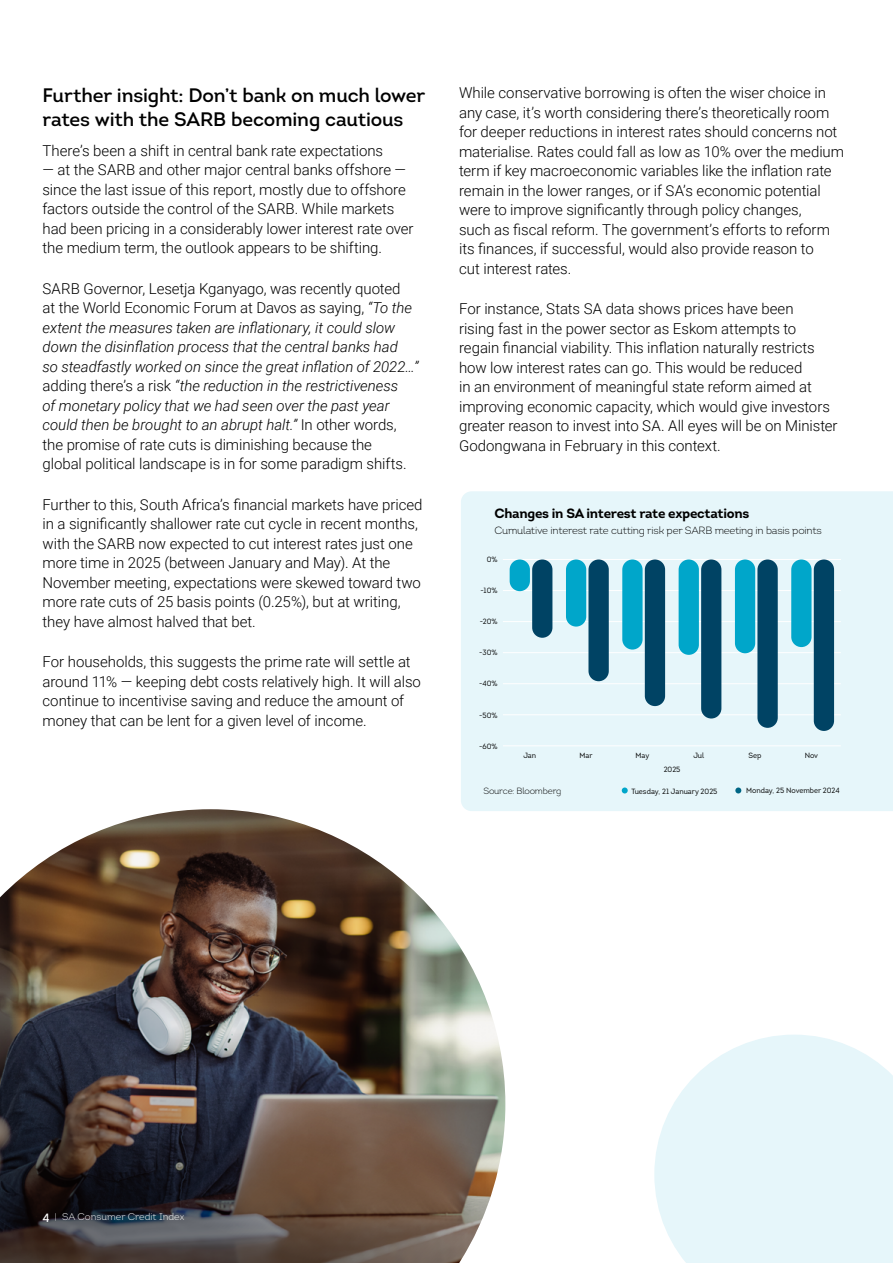
<style>
.page{position:relative;width:893px;height:1263px;background:#fff}
.page>*{position:absolute;margin:0;border:0;box-sizing:border-box;transform-origin:0 0}
.t1{font:600 19.5px/23.4px "Intro";letter-spacing:-.01em;color:#000}
.t2{font:300 15px/19.5px "Roboto";letter-spacing:-.005em;color:#000}
.t3{font:italic 300 15px/19.5px "Roboto";letter-spacing:-.005em;color:#000}
.t4{font:700 13.5px "Intro";letter-spacing:-.02em;color:#000}
.t5{font:300 10.5px "Intro";letter-spacing:-.02em;color:#000}
.t6{font:300 9.75px "Intro";color:#fff}
.t7{font:300 9px "Intro";letter-spacing:-.02em;color:#000}
.t8{font:7.65px "Intro";color:#000;scale:.96 1}
.s1{font-style:normal}
.s2{font-weight:600;font-size:12px}
</style>
<div class="page">
<div style="left:461px;top:491px;width:432px;height:320px;background:#e6f6fa"></div>
<hr style="left:503px;top:745px;width:338px;height:1px;background:#fff">
<hr style="left:503px;top:714px;width:338px;height:1px;background:#fff">
<hr style="left:503px;top:683px;width:338px;height:1px;background:#fff">
<hr style="left:503px;top:652px;width:338px;height:1px;background:#fff">
<hr style="left:503px;top:621px;width:338px;height:1px;background:#fff">
<hr style="left:503px;top:590px;width:338px;height:1px;background:#fff">
<hr style="left:503px;top:559px;width:338px;height:1px;background:#fff">
<div style="left:532px;top:559px;width:20px;height:79px;background:#004364;border-radius:10px"></div>
<div style="left:588px;top:559px;width:21px;height:122px;background:#004364;border-radius:10px"></div>
<div style="left:645px;top:559px;width:20px;height:147px;background:#004364;border-radius:10px"></div>
<div style="left:701px;top:559px;width:20px;height:159px;background:#004364;border-radius:10px"></div>
<div style="left:757px;top:559px;width:21px;height:169px;background:#004364;border-radius:10px"></div>
<div style="left:814px;top:559px;width:20px;height:172px;background:#004364;border-radius:10px"></div>
<div style="left:510px;top:559px;width:20px;height:32px;background:#00a6ca;border-radius:10px"></div>
<div style="left:566px;top:559px;width:20px;height:68px;background:#00a6ca;border-radius:10px"></div>
<div style="left:622px;top:559px;width:21px;height:90px;background:#00a6ca;border-radius:10px"></div>
<div style="left:679px;top:559px;width:20px;height:96px;background:#00a6ca;border-radius:10px"></div>
<div style="left:735px;top:559px;width:20px;height:94px;background:#00a6ca;border-radius:10px"></div>
<div style="left:791px;top:559px;width:20px;height:88px;background:#00a6ca;border-radius:10px"></div>
<svg style="left:735px;top:787px;width:6px;height:6px"></svg>
<svg style="left:622px;top:787px;width:6px;height:6px"></svg>
<svg style="left:654px;top:1035px;width:239px;height:228px;background:#e8f7fa"></svg>
<img style="left:0;top:809px;width:505px;height:454px">
<h1 class="t1" style="left:43px;top:84px;width:384px">Further insight: Don’t bank on much lower rates with the SARB becoming cautious</h1>
<p class="t2" style="left:43px;top:140px;width:342px">There’s been a shift in central bank rate expectations</p>
<p class="t2" style="left:43px;top:159px;width:373px">— at the SARB and other major central banks offshore — since the last issue of this report, mostly due to offshore factors outside the control of the SARB. While markets had been pricing in a considerably lower interest rate over the medium term, the outlook appears to be shifting.</p>
<p class="t3" style="left:43px;top:278px;width:377px"><span class="s1">SARB Governor, Lesetja Kganyago, was recently quoted<br>at the World Economic Forum at Davos as saying,</span> “To the extent the measures taken are inflationary, it could slow down the disinflation process that the central banks had<br>so steadfastly worked on since the great inflation of 2022…” <span class="s1">adding there’s a risk</span> “the reduction in the restrictiveness<br>of monetary policy that we had seen over the past year could then be brought to an abrupt halt.” <span class="s1">In other words, the promise of rate cuts is diminishing because the<br>global political landscape is in for some paradigm shifts.</span></p>
<p class="t2" style="left:43px;top:494px;width:382px">Further to this, South Africa’s financial markets have priced in a significantly shallower rate cut cycle in recent months, with the SARB now expected to cut interest rates just one more time in 2025 (between January and May). At the November meeting, expectations were skewed toward two more rate cuts of 25 basis points (0.25%), but at writing, they have almost halved that bet.</p>
<p class="t2" style="left:43px;top:651px;width:380px">For households, this suggests the prime rate will settle at around 11% — keeping debt costs relatively high. It will also continue to incentivise saving and reduce the amount of money that can be lent for a given level of income.</p>
<p class="t2" style="left:459px;top:83px;width:386px">While conservative borrowing is often the wiser choice in any case, it’s worth considering there’s theoretically room for deeper reductions in interest rates should concerns not materialise. Rates could fall as low as 10% over the medium term if key macroeconomic variables like the inflation rate remain in the lower ranges, or if SA’s economic potential were to improve significantly through policy changes,<br>such as fiscal reform. The government’s efforts to reform its finances, if successful, would also provide reason to<br>cut interest rates.</p>
<p class="t2" style="left:459px;top:299px;width:380px">For instance, Stats SA data shows prices have been<br>rising fast in the power sector as Eskom attempts to regain financial viability. This inflation naturally restricts how low interest rates can go. This would be reduced<br>in an environment of meaningful state reform aimed at improving economic capacity, which would give investors greater reason to invest into SA. All eyes will be on Minister Godongwana in February in this context.</p>
<p class="t4" style="left:494px;top:504px;width:256px">Changes in SA interest rate expectations</p>
<p class="t5" style="left:494px;top:524px;width:329px">Cumulative interest rate cutting risk per SARB meeting in basis points</p>
<p class="t8" style="left:487px;top:555px;width:13px">0%</p>
<p class="t8" style="left:480px;top:586px;width:19px">-10%</p>
<p class="t8" style="left:480px;top:617px;width:20px">-20%</p>
<p class="t8" style="left:479px;top:648px;width:21px">-30%</p>
<p class="t8" style="left:479px;top:679px;width:21px">-40%</p>
<p class="t8" style="left:479px;top:710px;width:21px">-50%</p>
<p class="t8" style="left:479px;top:741px;width:21px">-60%</p>
<p class="t8" style="left:523px;top:751px;width:15px">Jan</p>
<p class="t8" style="left:580px;top:751px;width:15px">Mar</p>
<p class="t8" style="left:636px;top:751px;width:16px">May</p>
<p class="t8" style="left:693px;top:751px;width:13px">Jul</p>
<p class="t8" style="left:749px;top:751px;width:15px">Sep</p>
<p class="t8" style="left:805px;top:751px;width:15px">Nov</p>
<p class="t8" style="left:664px;top:765px;width:19px">2025</p>
<p class="t8" style="left:631px;top:786px;width:91px">Tuesday, 21 January 2025</p>
<p class="t8" style="left:746px;top:785px;width:99px">Monday, 25 November 2024</p>
<p class="t7" style="left:483px;top:786px;width:79px">Source: Bloomberg</p>
<p class="t6" style="left:43px;top:1211px;width:143px"><span class="s2">4</span> | SA Consumer Credit Index</p>
</div>
